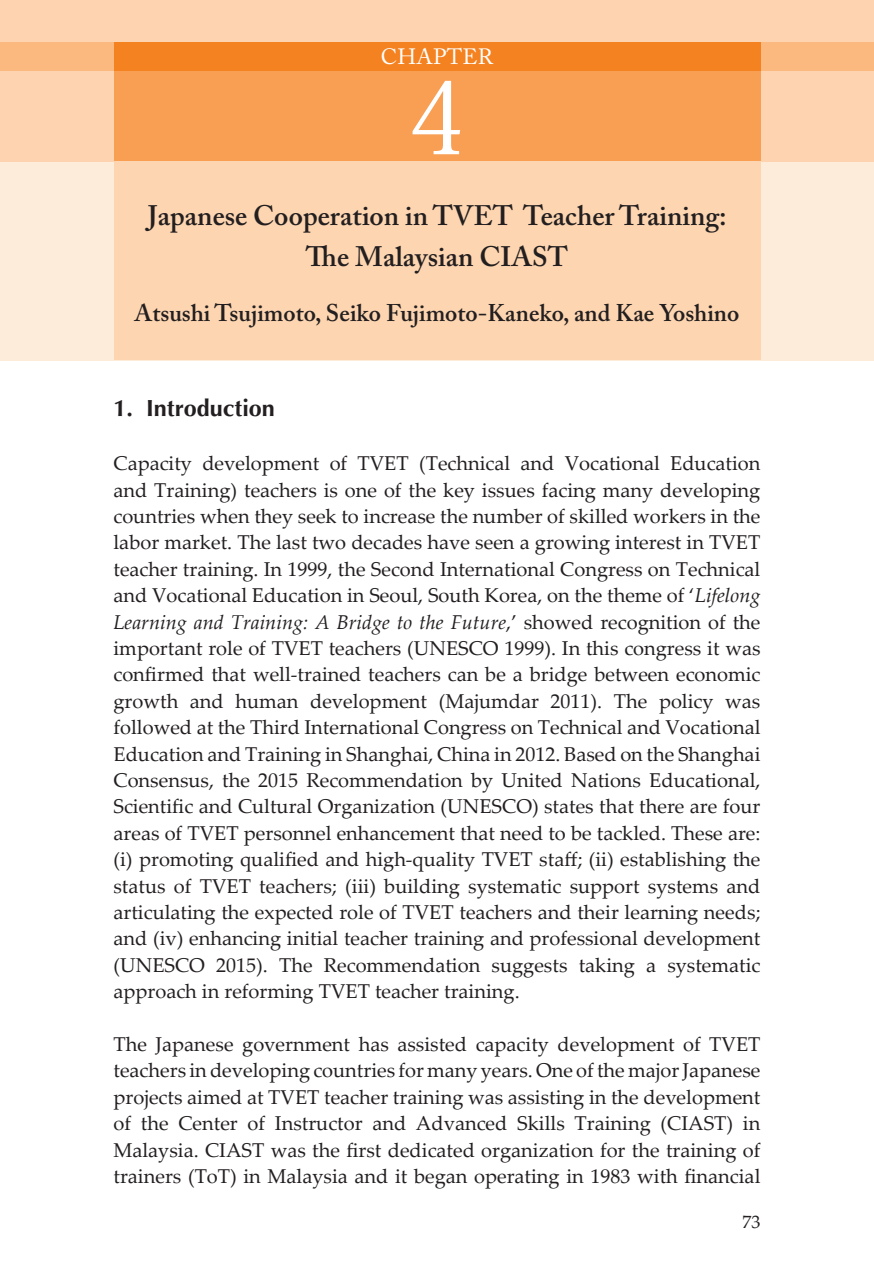
<style>
.page{position:relative;width:874px;height:1287px;background:#fff}
.page>*{position:absolute;margin:0;border:0;box-sizing:border-box;transform-origin:0 0}
.t1{font:100px "Koz Min Pr 6 N";color:#fff}
.t2{font:600 28px/41px "Adobe Caslon Pro";color:#231f20;text-align:center}
.t3{font:600 24px "Adobe Caslon Pro";color:#231f20}
.t4{font:700 23.4px "Optima LT Std";color:#231f20}
.t5{font:22px "Adobe Caslon Pro";letter-spacing:.01em;color:#fff}
.t6{font:20px/26.4px "Palatino Linotype";color:#231f20;text-align:justify}
.t7{font:18px "Palatino Linotype";color:#231f20}
.s1{font-style:italic}
</style>
<div class="page">
<div style="left:0;top:0;width:873px;height:360px;background:#feecda"></div>
<div style="left:0;top:0;width:873px;height:162px;background:#fdd4af"></div>
<div style="left:0;top:43px;width:873px;height:28px;background:#fbb87f"></div>
<div style="left:113px;top:43px;width:647px;height:28px;background:#f58220"></div>
<div style="left:113px;top:71px;width:647px;height:91px;background:#f89f54"></div>
<div style="left:113px;top:162px;width:647px;height:198px;background:#fdd5b0"></div>
<p class="t5" style="left:380px;top:44px;width:114px">CHAPTER</p>
<h1 class="t1" style="left:406px;top:61px;width:63px">4</h1>
<h2 class="t2" style="left:148px;top:194px;width:580px">Japanese Cooperation in TVET Teacher Training:<br>The Malaysian CIAST</h2>
<p class="t3" style="left:134px;top:298px;width:606px">Atsushi Tsujimoto, Seiko Fujimoto-Kaneko, and Kae Yoshino</p>
<p class="t4" style="left:113px;top:395px;width:163px">1. Introduction</p>
<p class="t6" style="left:113px;top:449px;width:648px">Capacity development of TVET (Technical and Vocational Education and Training) teachers is one of the key issues facing many developing countries when they seek to increase the number of skilled workers in the labor market. The last two decades have seen a growing interest in TVET teacher training. In 1999, the Second International Congress on Technical and Vocational Education in Seoul, South Korea, on the theme of ‘<span class="s1">Lifelong Learning and Training: A Bridge to the Future</span>,’ showed recognition of the important role of TVET teachers (UNESCO 1999). In this congress it was confirmed that well-trained teachers can be a bridge between economic growth and human development (Majumdar 2011). The policy was followed at the Third International Congress on Technical and Vocational Education and Training in Shanghai, China in 2012. Based on the Shanghai Consensus, the 2015 Recommendation by United Nations Educational, Scientific and Cultural Organization (UNESCO) states that there are four areas of TVET personnel enhancement that need to be tackled. These are: (i) promoting qualified and high-quality TVET staff; (ii) establishing the status of TVET teachers; (iii) building systematic support systems and articulating the expected role of TVET teachers and their learning needs; and (iv) enhancing initial teacher training and professional development (UNESCO 2015). The Recommendation suggests taking a systematic approach in reforming TVET teacher training.</p>
<p class="t6" style="left:113px;top:1030px;width:648px">The Japanese government has assisted capacity development of TVET teachers in developing countries for many years. One of the major Japanese projects aimed at TVET teacher training was assisting in the development of the Center of Instructor and Advanced Skills Training (CIAST) in Malaysia. CIAST was the first dedicated organization for the training of trainers (ToT) in Malaysia and it began operating in 1983 with financial</p>
<p class="t7" style="left:742px;top:1209px;width:19px">73</p>
</div>
